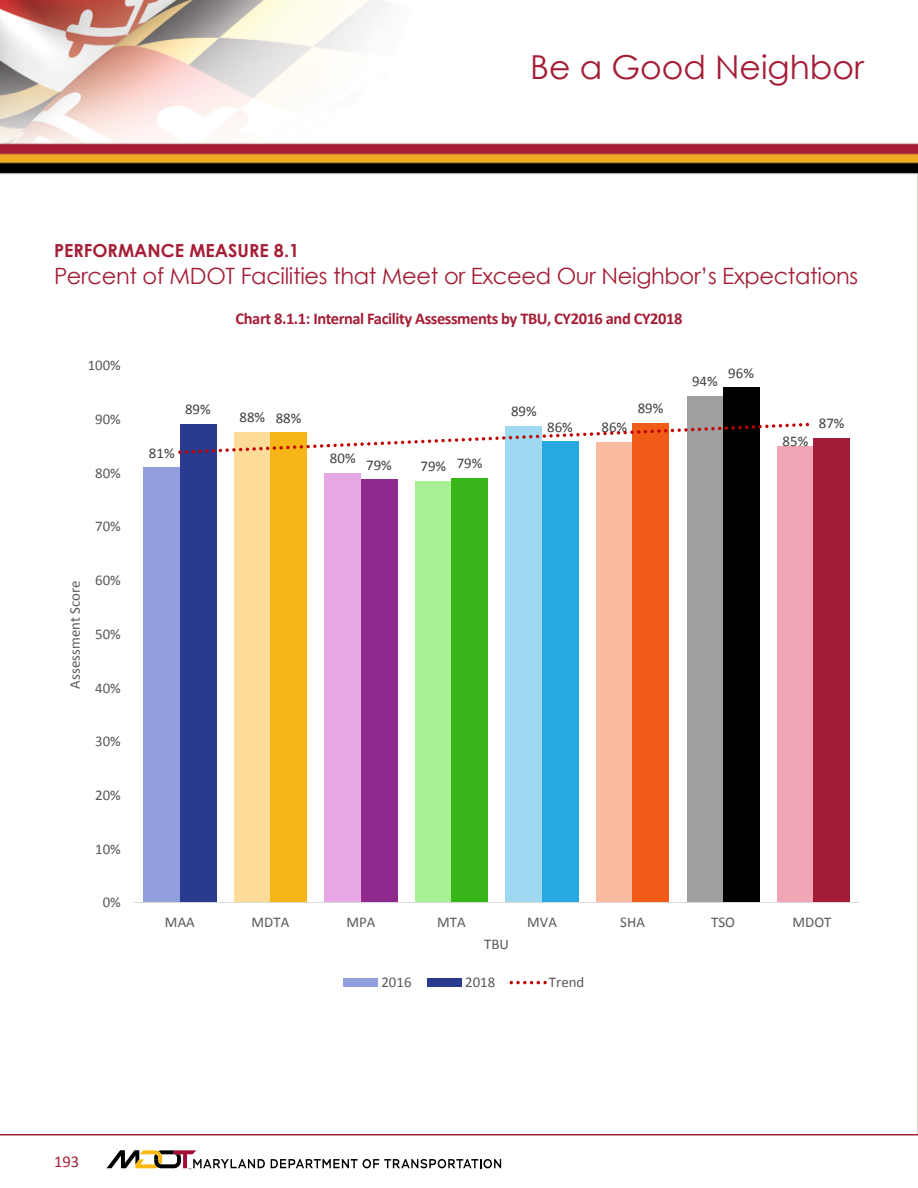
<style>
.page{position:relative;width:918px;height:1188px;background:#fff}
.page>*{position:absolute;margin:0;border:0;box-sizing:border-box;transform-origin:0 0}
.t1{font:33px "Century Gothic";color:#a41e36}
.t2{font:22.5px "Century Gothic";letter-spacing:-.015em;color:#a41e36}
.t3{font:700 18px "Century Gothic";color:#a41e36}
.t4{font:700 16.5px "Calibri";letter-spacing:-.025em;color:#a41e36}
.t5{font:16.5px "Calibri";color:#a32035}
.t6{font:14.85px "Calibri";color:#595959}
.t7{font:14.85px "Calibri";color:#404040}
</style>
<div class="page">
<img style="left:0;top:0;width:918px;height:1134px">
<hr style="left:0;top:1134px;width:918px;height:2px;background:#a32035">
<svg style="left:271px;top:1159px;width:230px;height:9px"></svg>
<svg style="left:107px;top:1151px;width:158px;height:19px"></svg>
<div style="left:54px;top:353px;width:820px;height:651px;background:#fff"></div>
<div style="left:144px;top:468px;width:36px;height:435px;background:#919fdf"></div>
<div style="left:234px;top:432px;width:36px;height:471px;background:#fcdc96"></div>
<div style="left:325px;top:474px;width:36px;height:429px;background:#e6a8e5"></div>
<div style="left:415px;top:481px;width:37px;height:422px;background:#a8f094"></div>
<div style="left:506px;top:426px;width:36px;height:477px;background:#a0d9f2"></div>
<div style="left:596px;top:442px;width:37px;height:461px;background:#fabca0"></div>
<div style="left:687px;top:396px;width:36px;height:507px;background:#9f9f9f"></div>
<div style="left:777px;top:447px;width:37px;height:456px;background:#f0a6b4"></div>
<div style="left:180px;top:424px;width:36px;height:479px;background:#2a3b8f"></div>
<div style="left:270px;top:433px;width:37px;height:470px;background:#f8b518"></div>
<div style="left:361px;top:480px;width:36px;height:423px;background:#90298d"></div>
<div style="left:452px;top:478px;width:36px;height:425px;background:#38b518"></div>
<div style="left:542px;top:442px;width:36px;height:461px;background:#28a8e1"></div>
<div style="left:633px;top:423px;width:36px;height:480px;background:#f15b18"></div>
<div style="left:723px;top:388px;width:36px;height:515px;background:#000"></div>
<div style="left:814px;top:438px;width:36px;height:465px;background:#a21c37"></div>
<hr style="left:135px;top:903px;width:724px;height:1px;background:#d9d9d9">
<svg style="left:178px;top:423px;width:631px;height:31px"></svg>
<div style="left:344px;top:979px;width:34px;height:8px;background:#919fdf"></div>
<div style="left:427px;top:979px;width:35px;height:8px;background:#2a3b8f"></div>
<svg style="left:510px;top:981px;width:37px;height:3px"></svg>
<h1 class="t1" style="left:530px;top:47px;width:335px">Be a Good Neighbor</h1>
<p class="t3" style="left:54px;top:239px;width:247px">PERFORMANCE MEASURE 8.1</p>
<h2 class="t2" style="left:54px;top:262px;width:806px">Percent of MDOT Facilities that Meet or Exceed Our Neighbor’s Expectations</h2>
<p class="t4" style="left:236px;top:308px;width:449px">Chart 8.1.1: Internal Facility Assessments by TBU, CY2016 and CY2018</p>
<p class="t6" style="left:88px;top:356px;width:35px">100%</p>
<p class="t6" style="left:95px;top:410px;width:27px">90%</p>
<p class="t6" style="left:95px;top:463px;width:27px">80%</p>
<p class="t6" style="left:95px;top:517px;width:27px">70%</p>
<p class="t6" style="left:65px;top:689px;width:110px;rotate:-90deg">Assessment Score</p>
<p class="t6" style="left:95px;top:571px;width:27px">60%</p>
<p class="t6" style="left:95px;top:625px;width:27px">50%</p>
<p class="t6" style="left:95px;top:678px;width:27px">40%</p>
<p class="t6" style="left:95px;top:732px;width:27px">30%</p>
<p class="t6" style="left:95px;top:786px;width:27px">20%</p>
<p class="t6" style="left:95px;top:839px;width:27px">10%</p>
<p class="t6" style="left:103px;top:893px;width:20px">0%</p>
<p class="t7" style="left:185px;top:400px;width:27px">89%</p>
<p class="t7" style="left:149px;top:443px;width:27px">81%</p>
<p class="t7" style="left:239px;top:408px;width:27px">88%</p>
<p class="t7" style="left:276px;top:408px;width:27px">88%</p>
<p class="t7" style="left:330px;top:449px;width:27px">80%</p>
<p class="t7" style="left:366px;top:455px;width:27px">79%</p>
<p class="t7" style="left:457px;top:454px;width:27px">79%</p>
<p class="t7" style="left:421px;top:457px;width:27px">79%</p>
<p class="t7" style="left:511px;top:402px;width:27px">89%</p>
<p class="t7" style="left:547px;top:417px;width:27px">86%</p>
<p class="t7" style="left:602px;top:418px;width:27px">86%</p>
<p class="t7" style="left:638px;top:399px;width:27px">89%</p>
<p class="t7" style="left:692px;top:372px;width:27px">94%</p>
<p class="t7" style="left:728px;top:363px;width:27px">96%</p>
<p class="t7" style="left:783px;top:432px;width:27px">85%</p>
<p class="t7" style="left:819px;top:414px;width:27px">87%</p>
<p class="t6" style="left:165px;top:912px;width:31px">MAA</p>
<p class="t6" style="left:252px;top:912px;width:39px">MDTA</p>
<p class="t6" style="left:347px;top:912px;width:30px">MPA</p>
<p class="t6" style="left:437px;top:912px;width:30px">MTA</p>
<p class="t6" style="left:527px;top:912px;width:31px">MVA</p>
<p class="t6" style="left:620px;top:912px;width:26px">SHA</p>
<p class="t6" style="left:711px;top:912px;width:25px">TSO</p>
<p class="t6" style="left:793px;top:912px;width:40px">MDOT</p>
<p class="t6" style="left:484px;top:934px;width:26px">TBU</p>
<p class="t6" style="left:381px;top:973px;width:32px">2016</p>
<p class="t6" style="left:465px;top:973px;width:32px">2018</p>
<p class="t6" style="left:549px;top:973px;width:37px">Trend</p>
<p class="t5" style="left:54px;top:1152px;width:27px">193</p>
</div>
